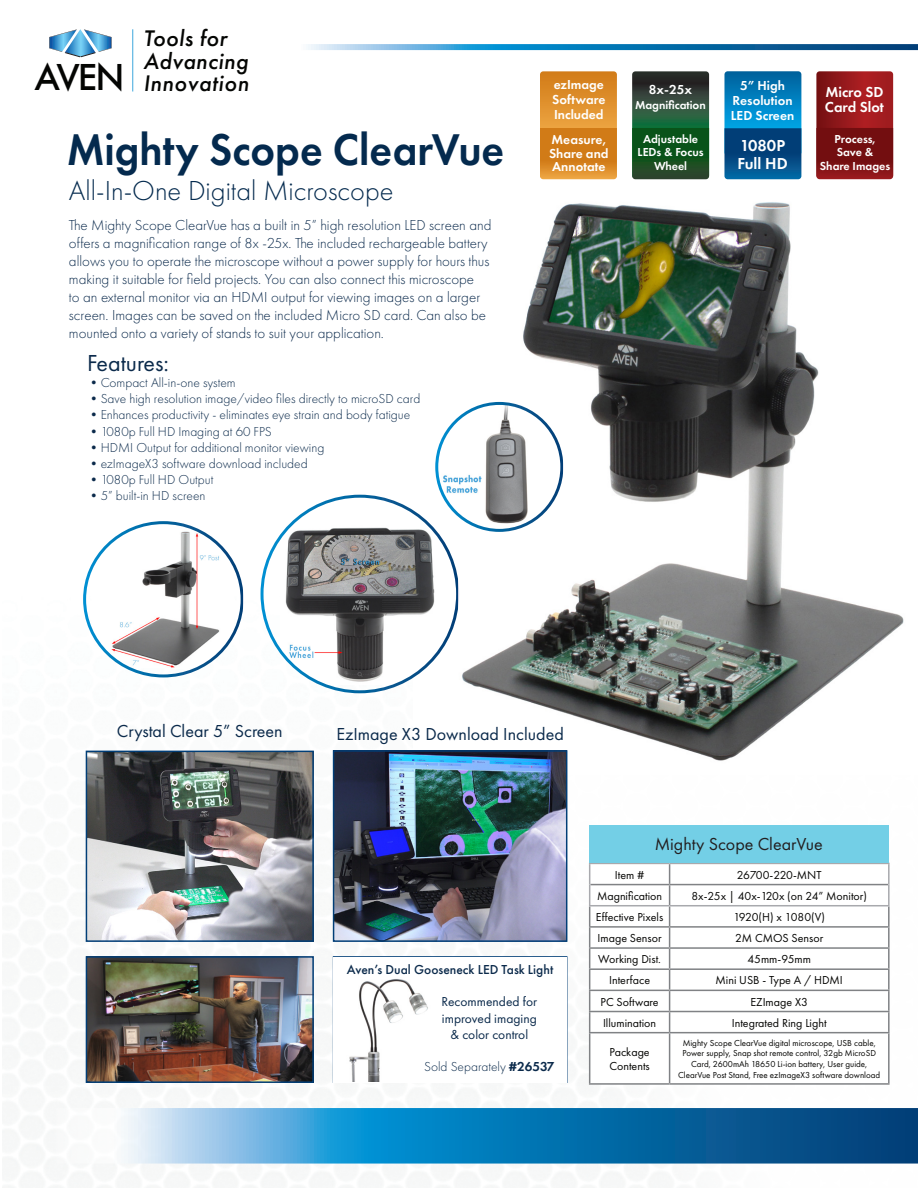
<style>
.page{position:relative;width:918px;height:1188px;background:#fff}
.page>*{position:absolute;margin:0;border:0;box-sizing:border-box;transform-origin:0 0}
.t1{font:600 46.05px "Futura PT";color:#042a4e;scale:.94 1}
.t2{font:300 28.5px "Futura PT";color:#042a4e}
.t3{font:24px "Futura PT";color:#0b2a4b}
.t4{font:italic 500 23.4px "Futura PT";letter-spacing:.02em;color:#040503}
.t5{font:18px "Futura PT";color:#0b2a4b}
.t6{font:18px "Futura PT";color:#231f20}
.t7{font:600 16.5px "Futura PT";color:#fff}
.t8{font:300 15px/18px "Futura PT";color:#0b2a4c}
.t9{font:600 15px "Futura PT";color:#fff}
.t10{font:300 13.5px "Futura PT";color:#0b2a4b}
.t11{font:600 13.5px/15px "Futura PT";color:#fff}
.t12{font:13.5px/16.2px "Futura PT";color:#0b2a4b;text-align:center}
.t13{font:500 13.5px "Futura PT";color:#0b2a4b}
.t14{font:12px/14.4px "Futura PT";color:#050503}
.t15{font:600 12px "Futura PT";color:#fff}
.t16{font:12px "Futura PT";color:#050504}
.t17{font:12px "Futura PT";letter-spacing:-.03em;color:#050503}
.t18{font:12px "Futura PT";letter-spacing:-.025em;color:#050503}
.t19{font:9px/10.8px "Futura PT";color:#050503;text-align:center}
.s1{font-style:normal;font-size:39px}
.s2{font-weight:600}
</style>
<div class="page">
<svg style="left:308px;top:44px;width:610px;height:6px;background:#2b82b7"></svg>
<hr style="left:133px;top:29px;width:1px;height:63px;background:#3da7dd">
<svg style="left:49px;top:29px;width:63px;height:29px"></svg>
<svg style="left:540px;top:71px;width:77px;height:108px;background:#da8926"></svg>
<svg style="left:632px;top:71px;width:77px;height:108px;background:#204d2c"></svg>
<svg style="left:724px;top:71px;width:77px;height:108px;background:#0368a4"></svg>
<svg style="left:816px;top:71px;width:77px;height:108px;background:#8a1619"></svg>
<img style="left:2px;top:494px;width:888px;height:694px">
<svg style="left:56px;top:1108px;width:862px;height:56px;background:#3a8bbc"></svg>
<img style="left:414px;top:202px;width:490px;height:572px">
<img style="left:280px;top:524px;width:161px;height:161px">
<img style="left:93px;top:529px;width:141px;height:139px">
<div style="left:83px;top:521px;width:161px;height:156px;border:3px solid #fff;border-radius:50%"></div>
<img style="left:441px;top:403px;width:121px;height:121px">
<div style="left:435px;top:402px;width:128px;height:130px;border:3px solid #fff;border-radius:50%"></div>
<svg style="left:590px;top:1033px;width:298px;height:50px"></svg>
<hr style="left:589px;top:1033px;width:1px;height:50px;background:#808285">
<hr style="left:669px;top:1033px;width:1px;height:50px;background:#808285">
<hr style="left:888px;top:1033px;width:2px;height:50px;background:#808285">
<hr style="left:589px;top:1083px;width:81px;height:2px;background:#808285">
<hr style="left:670px;top:1083px;width:220px;height:2px;background:#808285">
<svg style="left:589px;top:863px;width:301px;height:170px"></svg>
<hr style="left:888px;top:885px;width:2px;height:20px;background:#a8a9ad">
<hr style="left:589px;top:905px;width:81px;height:1px;background:#a8a9ad">
<hr style="left:670px;top:905px;width:220px;height:1px;background:#a8a9ad">
<div style="left:589px;top:825px;width:300px;height:38px;background:#73cfe6"></div>
<img style="left:89px;top:754px;width:222px;height:185px">
<img style="left:336px;top:753px;width:228px;height:186px">
<img style="left:89px;top:959px;width:222px;height:121px">
<div style="left:333px;top:956px;width:234px;height:127px;background:#fff;border:2px solid #fff"></div>
<img style="left:337px;top:979px;width:95px;height:102px">
<p class="t4" style="left:143px;top:24px;width:85px">Tools for</p>
<p class="t4" style="left:143px;top:46px;width:106px">Advancing</p>
<p class="t4" style="left:35px;top:68px;width:216px"><span class="s1">AVEN</span> Innovation</p>
<p class="t1" style="left:67px;top:120px;width:467px">Mighty Scope ClearVue</p>
<p class="t2" style="left:69px;top:174px;width:326px">All-In-One Digital Microscope</p>
<p class="t8" style="left:69px;top:217px;width:424px">The Mighty Scope ClearVue has a built in 5” high resolution LED screen and offers a magnification range of 8x -25x. The included rechargeable battery allows you to operate the microscope without a power supply for hours thus making it suitable for field projects. You can also connect this microscope<br>to an external monitor via an HDMI output for viewing images on a larger screen. Images can be saved on the included Micro SD card. Can also be mounted onto a variety of stands to suit your application.</p>
<p class="t3" style="left:87px;top:349px;width:83px">Features:</p>
<p class="t10" style="left:87px;top:375px;width:150px">•Compact All-in-one system</p>
<p class="t10" style="left:87px;top:391px;width:335px">•Save high resolution image/video files directly to microSD card</p>
<p class="t10" style="left:87px;top:407px;width:325px">•Enhances productivity - eliminates eye strain and body fatigue</p>
<p class="t10" style="left:87px;top:423px;width:186px">•1080p Full HD Imaging at 60 FPS</p>
<p class="t10" style="left:87px;top:440px;width:239px">•HDMI Output for additional monitor viewing</p>
<p class="t10" style="left:87px;top:456px;width:222px">•ezImageX3 software download included</p>
<p class="t10" style="left:87px;top:472px;width:128px">•1080p Full HD Output</p>
<p class="t10" style="left:87px;top:488px;width:120px">•5” built-in HD screen</p>
<p class="t11" style="left:552px;top:76px;width:55px">ezImage<br>Software</p>
<p class="t11" style="left:554px;top:106px;width:51px">Included</p>
<p class="t11" style="left:549px;top:133px;width:61px;line-height:13.5px">Measure,<br>Share and<br>Annotate</p>
<p class="t11" style="left:649px;top:82px;width:45px">8x-25x</p>
<p class="t15" style="left:635px;top:98px;width:72px">Magnification</p>
<p class="t15" style="left:643px;top:131px;width:57px">Adjustable</p>
<p class="t15" style="left:638px;top:145px;width:68px">LEDs &amp; Focus</p>
<p class="t15" style="left:654px;top:158px;width:34px">Wheel</p>
<p class="t11" style="left:733px;top:78px;width:62px;text-align:center">5” High<br>Resolution</p>
<p class="t11" style="left:731px;top:108px;width:65px">LED Screen</p>
<p class="t7" style="left:740px;top:135px;width:47px">1080P</p>
<p class="t7" style="left:737px;top:153px;width:52px">Full HD</p>
<p class="t9" style="left:825px;top:83px;width:60px">Micro SD</p>
<p class="t9" style="left:825px;top:98px;width:61px">Card Slot</p>
<p class="t15" style="left:834px;top:131px;width:43px">Process,</p>
<p class="t15" style="left:837px;top:145px;width:38px">Save &amp;</p>
<p class="t15" style="left:820px;top:158px;width:72px">Share Images</p>
<p class="t5" style="left:117px;top:721px;width:167px">Crystal Clear 5” Screen</p>
<p class="t5" style="left:336px;top:723px;width:229px">EzImage X3 Download Included</p>
<p class="t6" style="left:655px;top:833px;width:170px">Mighty Scope ClearVue</p>
<p class="t13" style="left:347px;top:961px;width:208px">Aven’s Dual Gooseneck LED Task Light</p>
<p class="t12" style="left:442px;top:994px;width:97px">Recommended for</p>
<p class="t12" style="left:442px;top:1010px;width:96px">improved imaging &amp; color control</p>
<p class="t10" style="left:424px;top:1059px;width:132px">Sold Separately <span class="s2">#26537</span></p>
<p class="t14" style="left:615px;top:867px;width:31px">Item #</p>
<p class="t18" style="left:737px;top:867px;width:86px">26700-220-MNT</p>
<p class="t14" style="left:597px;top:888px;width:67px">Magnification</p>
<p class="t14" style="left:691px;top:888px;width:177px">8x-25x | 40x-120x (on 24” Monitor)</p>
<p class="t16" style="left:596px;top:910px;width:69px">Effective Pixels</p>
<p class="t17" style="left:733px;top:910px;width:93px">1920(H) x 1080(V)</p>
<p class="t14" style="left:598px;top:931px;width:66px">Image Sensor</p>
<p class="t14" style="left:735px;top:931px;width:90px">2M CMOS Sensor</p>
<p class="t14" style="left:598px;top:952px;width:64px">Working Dist.</p>
<p class="t14" style="left:747px;top:952px;width:65px">45mm-95mm</p>
<p class="t14" style="left:609px;top:973px;width:42px">Interface</p>
<p class="t14" style="left:716px;top:973px;width:129px">Mini USB - Type A / HDMI</p>
<p class="t14" style="left:601px;top:994px;width:60px">PC Software</p>
<p class="t14" style="left:750px;top:994px;width:59px">EZImage X3</p>
<p class="t14" style="left:603px;top:1015px;width:55px">Illumination</p>
<p class="t14" style="left:732px;top:1015px;width:96px">Integrated Ring Light</p>
<p class="t14" style="left:609px;top:1044px;width:42px">Package<br>Contents</p>
<p class="t19" style="left:678px;top:1037px;width:204px">Mighty Scope ClearVue digital microscope, USB cable, Power supply, Snap shot remote control, 32gb MicroSD Card, 2600mAh 18650 Li-ion battery, User guide, ClearVue Post Stand, Free ezImageX3 software download</p>
</div>
